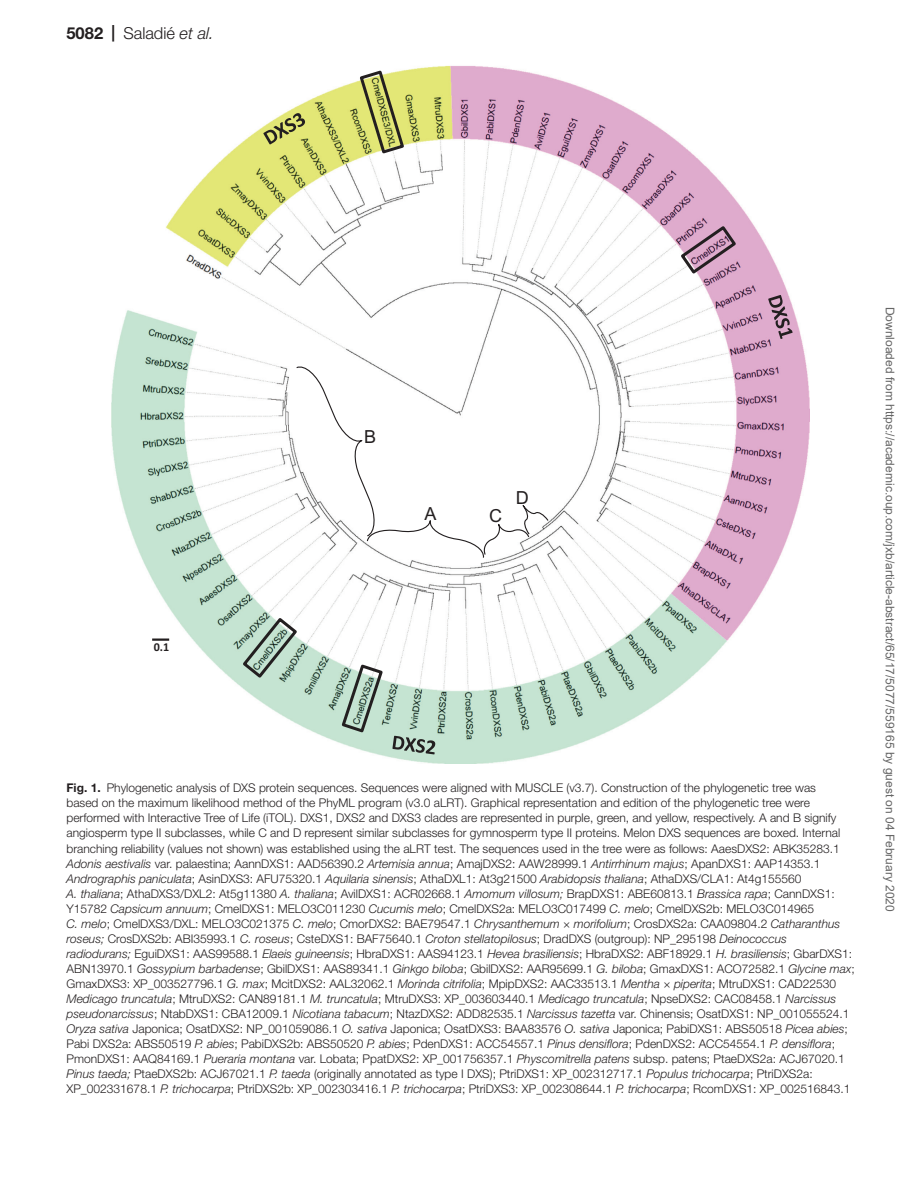
<style>
.page{position:relative;width:919px;height:1187px;background:#fff}
.page>*{position:absolute;margin:0;border:0;box-sizing:border-box;transform-origin:0 0}
.t1{font:18px "Arial";color:#231f20}
.t2{font:300 16.5px "Helvetica Neue LT Std";color:#231f20}
.t3{font:300 12px/15px "Helvetica Neue LT Std";color:#231f20}
.t4{font:12px "Arial";color:#666}
.t5{font:700 12px "Calibri";color:#231f20}
.s1{font-weight:700}
.s2{font-style:italic}
</style>
<div class="page">
<img style="left:111px;top:65px;width:698px;height:698px">
<svg style="left:152px;top:638px;width:17px;height:2px"></svg>
<svg style="left:240px;top:68px;width:498px;height:666px"></svg>
<svg style="left:768px;top:295px;width:24px;height:44px"></svg>
<svg style="left:392px;top:735px;width:43px;height:19px"></svg>
<svg style="left:263px;top:113px;width:42px;height:31px"></svg>
<svg style="left:295px;top:364px;width:254px;height:195px"></svg>
<h2 class="t2" style="left:66px;top:23px;width:149px"><span class="s1">5082 |</span> Saladié <span class="s2">et al.</span></h2>
<p class="t5" style="left:154px;top:639px;width:17px">0.1</p>
<h1 class="t1" style="left:364px;top:426px;width:14px">B</h1>
<h1 class="t1" style="left:424px;top:503px;width:14px">A</h1>
<h1 class="t1" style="left:489px;top:505px;width:14px">C</h1>
<h1 class="t1" style="left:515px;top:487px;width:14px">D</h1>
<p class="t3" style="left:66px;top:780px;width:789px"><span class="s1">Fig. 1.</span> Phylogenetic analysis of DXS protein sequences. Sequences were aligned with MUSCLE (v3.7). Construction of the phylogenetic tree was<br>based on the maximum likelihood method of the PhyML program (v3.0 aLRT). Graphical representation and edition of the phylogenetic tree were performed with Interactive Tree of Life (iTOL). DXS1, DXS2 and DXS3 clades are represented in purple, green, and yellow, respectively. A and B signify angiosperm type II subclasses, while C and D represent similar subclasses for gymnosperm type II proteins. Melon DXS sequences are boxed. Internal branching reliability (values not shown) was established using the aLRT test. The sequences used in the tree were as follows: AaesDXS2: ABK35283.1<br><span class="s2">Adonis aestivalis</span> var. palaestina; AannDXS1: AAD56390.2 <span class="s2">Artemisia annua</span>; AmajDXS2: AAW28999.1 <span class="s2">Antirrhinum majus</span>; ApanDXS1: AAP14353.1<br><span class="s2">Andrographis paniculata</span>; AsinDXS3: AFU75320.1 <span class="s2">Aquilaria sinensis</span>; AthaDXL1: At3g21500 <span class="s2">Arabidopsis thaliana</span>; AthaDXS/CLA1: At4g155560<br><span class="s2">A. thaliana</span>; AthaDXS3/DXL2: At5g11380 <span class="s2">A. thaliana</span>; AvilDXS1: ACR02668.1 <span class="s2">Amomum villosum;</span> BrapDXS1: ABE60813.1 <span class="s2">Brassica rapa</span>; CannDXS1:<br>Y15782 <span class="s2">Capsicum annuum</span>; CmelDXS1: MELO3C011230 <span class="s2">Cucumis melo</span>; CmelDXS2a: MELO3C017499 <span class="s2">C. melo</span>; CmelDXS2b: MELO3C014965<br><span class="s2">C. melo</span>; CmelDXS3/DXL: MELO3C021375 <span class="s2">C. melo</span>; CmorDXS2: BAE79547.1 <span class="s2">Chrysanthemum × morifolium</span>; CrosDXS2a: CAA09804.2 <span class="s2">Catharanthus roseus;</span> CrosDXS2b: ABI35993.1 <span class="s2">C. roseus</span>; CsteDXS1: BAF75640.1 <span class="s2">Croton stellatopilosus</span>; DradDXS (outgroup): NP_295198 <span class="s2">Deinococcus<br>radiodurans;</span> EguiDXS1: AAS99588.1 <span class="s2">Elaeis guineensis</span>; HbraDXS1: AAS94123.1 <span class="s2">Hevea brasiliensis</span>; HbraDXS2: ABF18929.1 <span class="s2">H. brasiliensis</span>; GbarDXS1:<br>ABN13970.1 <span class="s2">Gossypium barbadense</span>; GbilDXS1: AAS89341.1 <span class="s2">Ginkgo biloba</span>; GbilDXS2: AAR95699.1 <span class="s2">G. biloba</span>; GmaxDXS1: ACO72582.1 <span class="s2">Glycine max</span>; GmaxDXS3: XP_003527796.1 <span class="s2">G. max</span>; McitDXS2: AAL32062.1 <span class="s2">Morinda citrifolia</span>; MpipDXS2: AAC33513.1 <span class="s2">Mentha × piperita</span>; MtruDXS1: CAD22530<br><span class="s2">Medicago truncatula</span>; MtruDXS2: CAN89181.1 <span class="s2">M. truncatula</span>; MtruDXS3: XP_003603440.1 <span class="s2">Medicago truncatula</span>; NpseDXS2: CAC08458.1 <span class="s2">Narcissus pseudonarcissus</span>; NtabDXS1: CBA12009.1 <span class="s2">Nicotiana tabacum</span>; NtazDXS2: ADD82535.1 <span class="s2">Narcissus tazetta</span> var. Chinensis; OsatDXS1: NP_001055524.1<br><span class="s2">Oryza sativa</span> Japonica; OsatDXS2: NP_001059086.1 <span class="s2">O. sativa</span> Japonica; OsatDXS3: BAA83576 <span class="s2">O. sativa</span> Japonica; PabiDXS1: ABS50518 <span class="s2">Picea abies</span>; Pabi DXS2a: ABS50519 <span class="s2">P. abies</span>; PabiDXS2b: ABS50520 <span class="s2">P. abies</span>; PdenDXS1: ACC54557.1 <span class="s2">Pinus densiflora</span>; PdenDXS2: ACC54554.1 <span class="s2">P. densiflora</span>; PmonDXS1: AAQ84169.1 <span class="s2">Pueraria montana</span> var. Lobata; PpatDXS2: XP_001756357.1 <span class="s2">Physcomitrella patens</span> subsp. patens; PtaeDXS2a: ACJ67020.1<br><span class="s2">Pinus taeda;</span> PtaeDXS2b: ACJ67021.1 <span class="s2">P. taeda</span> (originally annotated as type I DXS); PtriDXS1: XP_002312717.1 <span class="s2">Populus trichocarpa</span>; PtriDXS2a:<br>XP_002331678.1 <span class="s2">P. trichocarpa</span>; PtriDXS2b: XP_002303416.1 <span class="s2">P. trichocarpa</span>; PtriDXS3: XP_002308644.1 <span class="s2">P. trichocarpa</span>; RcomDXS1: XP_002516843.1</p>
<p class="t4" style="left:894px;top:307px;width:606px;rotate:90deg">Downloaded from https://academic.oup.com/jxb/article-abstract/65/17/5077/559165 by guest on 04 February 2020</p>
</div>
